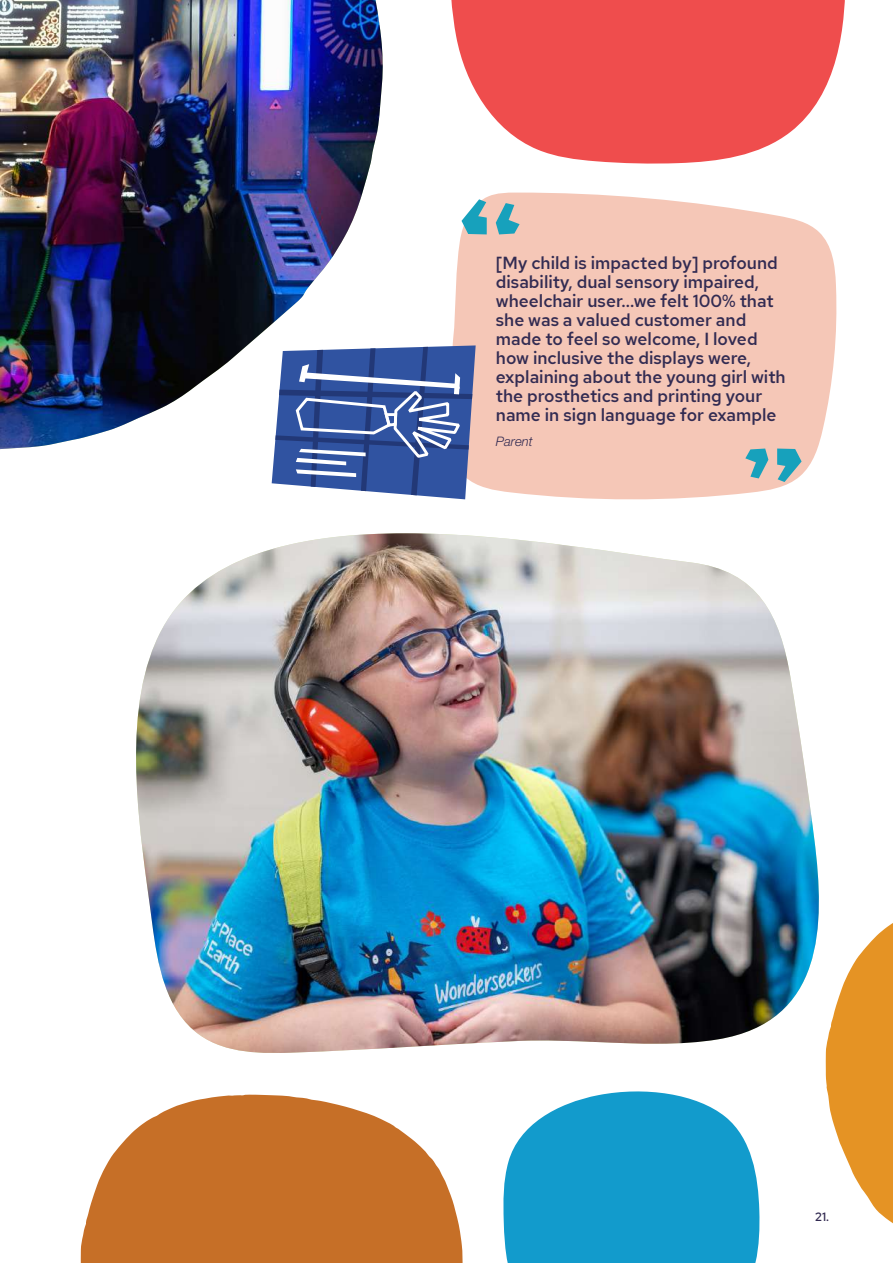
<style>
.page{position:relative;width:893px;height:1263px;background:#fff}
.page>*{position:absolute;margin:0;border:0;box-sizing:border-box;transform-origin:0 0}
.t1{font:500 17.4px/18.9px "Red Hat Text";color:#322b52}
.t2{font:italic 300 13.05px "Helvetica Neue LT Std";color:#322b52}
.t3{font:500 12px "Red Hat Text";color:#322a51}
</style>
<div class="page">
<img style="left:136px;top:533px;width:683px;height:520px">
<img style="left:0;top:0;width:383px;height:449px">
<svg style="left:81px;top:1094px;width:382px;height:169px;fill:#c66f27"></svg>
<svg style="left:451px;top:0;width:394px;height:164px;fill:#ef4d4d"></svg>
<svg style="left:503px;top:1091px;width:257px;height:172px;background:#2fa7d2"></svg>
<svg style="left:452px;top:192px;width:385px;height:308px;background:#f5cbbd"></svg>
<svg style="left:826px;top:923px;width:67px;height:301px"></svg>
<svg style="left:461px;top:199px;width:26px;height:35px"></svg>
<svg style="left:496px;top:203px;width:24px;height:31px"></svg>
<svg style="left:777px;top:448px;width:25px;height:34px"></svg>
<svg style="left:745px;top:448px;width:23px;height:30px"></svg>
<svg style="left:272px;top:345px;width:204px;height:154px"></svg>
<p class="t1" style="left:496px;top:253px;width:291px">[My child is impacted by] profound disability, dual sensory impaired, wheelchair user...we felt 100% that she was a valued customer and made to feel so welcome, I loved how inclusive the displays were, explaining about the young girl with the prosthetics and printing your name in sign language for example</p>
<p class="t2" style="left:496px;top:434px;width:38px">Parent</p>
<p class="t3" style="left:815px;top:1208px;width:15px">21.</p>
</div>
